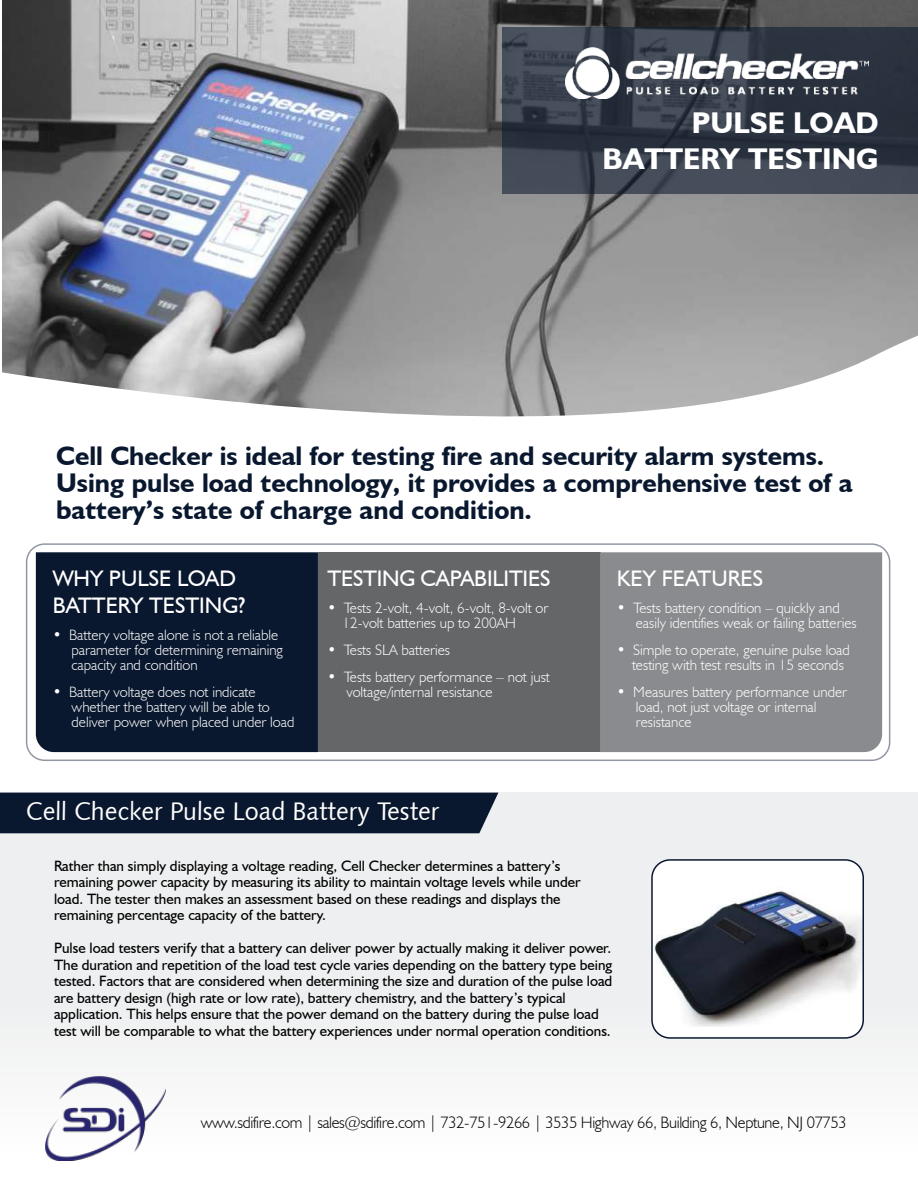
<style>
.page{position:relative;width:918px;height:1188px;background:#fff}
.page>*{position:absolute;margin:0;border:0;box-sizing:border-box;transform-origin:0 0}
.t1{font:700 30px/36px "Humanist 521 BT";color:#fff;text-align:right}
.t2{font:700 27px/27px "Humanist 521 BT";color:#0a182f}
.t3{font:25.5px "Humanist 531 BT Roman A";color:#fff}
.t4{font:22.5px/27px "Humanist 521 BT";color:#fff}
.t5{font:300 16.5px "Humanist 521 BT";letter-spacing:-.02em;color:#000}
.t6{font:15px/16.5px "Humanist 521 BT";color:#000}
.t7{font:300 15px/15px "Humanist 521 BT";color:#fff}
</style>
<div class="page">
<img style="left:3px;top:0;width:915px;height:165px">
<svg style="left:502px;top:27px;width:416px;height:138px;background:#313946"></svg>
<div style="left:0;top:998px;width:918px;height:156px;background:#f6f6f7"></div>
<div style="left:0;top:793px;width:918px;height:205px;background:#eeeff0"></div>
<img style="left:566px;top:48px;width:302px;height:51px">
<svg style="left:2px;top:165px;width:916px;height:252px;background:#93969a"></svg>
<div style="left:0;top:793px;width:498px;height:40px;background:#0a182f"></div>
<div style="left:652px;top:860px;width:211px;height:178px;background:#fff;border-radius:18px"></div>
<img style="left:654px;top:891px;width:207px;height:136px">
<div style="left:651px;top:859px;width:213px;height:180px;border:2px solid #0a182f;border-radius:18px"></div>
<img style="left:46px;top:1077px;width:119px;height:83px">
<div style="left:26px;top:543px;width:864px;height:218px;border:2px solid #0a182f;border-radius:18px"></div>
<div style="left:36px;top:552px;width:282px;height:200px;background:#0a182f"></div>
<div style="left:318px;top:552px;width:282px;height:200px;background:#646668"></div>
<div style="left:600px;top:552px;width:282px;height:200px;background:#898b8e"></div>
<h1 class="t1" style="left:602px;top:104px;width:278px">PULSE LOAD<br>BATTERY TESTING</h1>
<h2 class="t2" style="left:56px;top:441px;width:798px">Cell Checker is ideal for testing fire and security alarm systems.<br>Using pulse load technology, it provides a comprehensive test of a battery’s state of charge and condition.</h2>
<h3 class="t4" style="left:53px;top:567px;width:194px">WHY PULSE LOAD<br>BATTERY TESTING?</h3>
<p class="t7" style="left:72px;top:628px;width:213px;text-indent:-19px">• Battery voltage alone is not a reliable parameter for determining remaining capacity and condition</p>
<p class="t7" style="left:72px;top:685px;width:224px;text-indent:-19px">• Battery voltage does not indicate whether the battery will be able to deliver power when placed under load</p>
<h3 class="t4" style="left:327px;top:567px;width:224px">TESTING CAPABILITIES</h3>
<p class="t7" style="left:343px;top:601px;width:207px;text-indent:-15px">• Tests 2-volt, 4-volt, 6-volt, 8-volt or<br>12-volt batteries up to 200AH</p>
<p class="t7" style="left:327px;top:643px;width:124px">• Tests SLA batteries</p>
<p class="t7" style="left:346px;top:670px;width:205px;text-indent:-19px">• Tests battery performance – not just voltage/internal resistance</p>
<h3 class="t4" style="left:617px;top:567px;width:148px">KEY FEATURES</h3>
<p class="t7" style="left:636px;top:601px;width:222px;text-indent:-19px">• Tests battery condition – quickly and easily identifies weak or failing batteries</p>
<p class="t7" style="left:632px;top:643px;width:219px;text-indent:-15px">• Simple to operate, genuine pulse load testing with test results in 15 seconds</p>
<p class="t7" style="left:636px;top:685px;width:213px;text-indent:-19px">• Measures battery performance under load, not just voltage or internal resistance</p>
<h3 class="t3" style="left:26px;top:801px;width:415px">Cell Checker Pulse Load Battery Tester</h3>
<p class="t6" style="left:54px;top:859px;width:528px">Rather than simply displaying a voltage reading, Cell Checker determines a battery’s remaining power capacity by measuring its ability to maintain voltage levels while under load. The tester then makes an assessment based on these readings and displays the remaining percentage capacity of the battery.</p>
<p class="t6" style="left:54px;top:941px;width:560px">Pulse load testers verify that a battery can deliver power by actually making it deliver power.<br>The duration and repetition of the load test cycle varies depending on the battery type being tested. Factors that are considered when determining the size and duration of the pulse load are battery design (high rate or low rate), battery chemistry, and the battery’s typical application. This helps ensure that the power demand on the battery during the pulse load test will be comparable to what the battery experiences under normal operation conditions.</p>
<p class="t5" style="left:201px;top:1115px;width:647px">www.sdifire.com | sales@sdifire.com | 732-751-9266 | 3535 Highway 66, Building 6, Neptune, NJ 07753</p>
</div>
